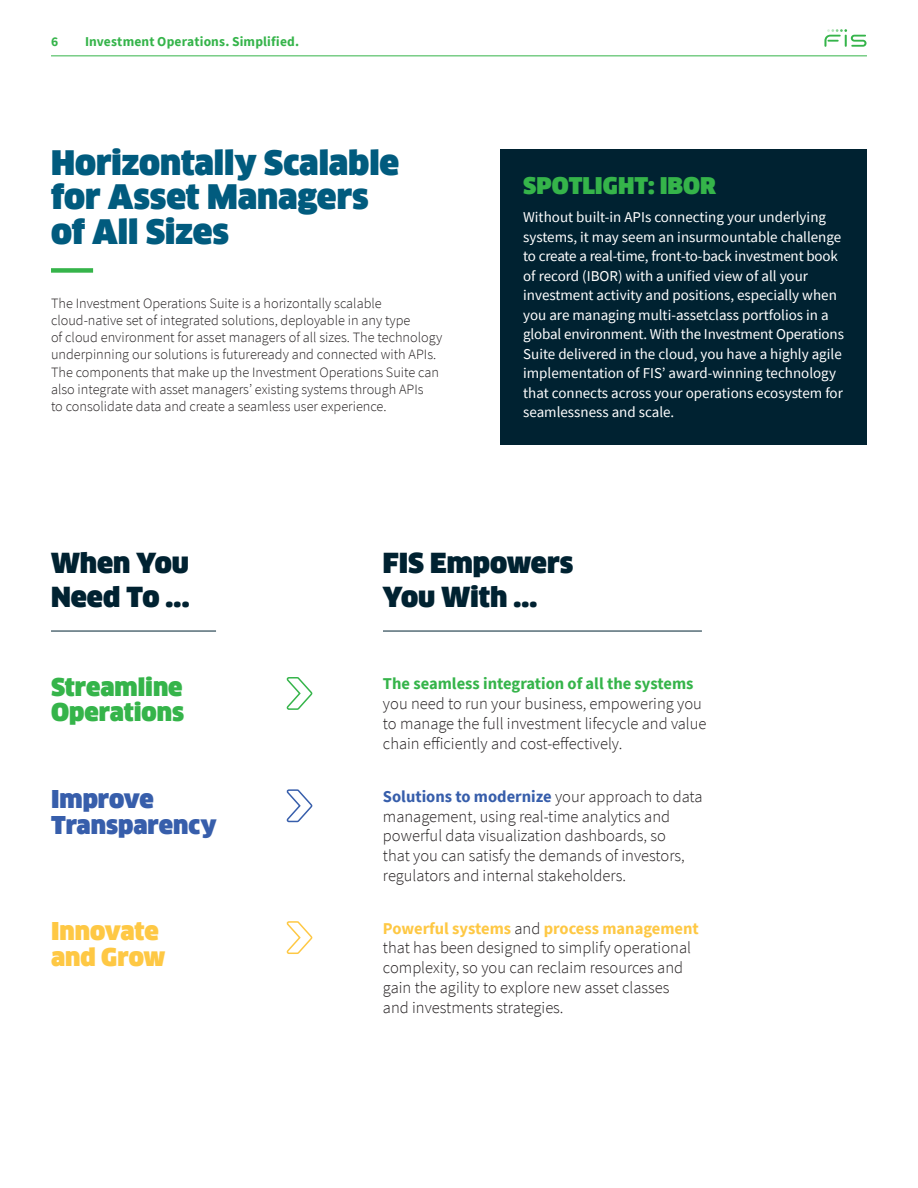
<style>
.page{position:relative;width:918px;height:1188px;background:#fff}
.page>*{position:absolute;margin:0;border:0;box-sizing:border-box;transform-origin:0 0}
.B_HEAD{font:900 33px/34.5px "Clan Offc Pro";letter-spacing:-.005em;color:#015b7e}
.B_HEAD-2{font:900 27px/34.5px "Clan Offc Pro";color:#002231}
.A_HEAD{font:900 24px/25.5px "Clan Offc Pro";letter-spacing:-.005em;color:#35b44a}
.A_HEAD-2{font:900 24px/25.5px "Clan Offc Pro";color:#375eab}
.A_HEAD-3{font:900 24px/25.5px "Clan Offc Pro";letter-spacing:-.005em;color:#fec844}
.BODY{font:900 22.5px "Clan Offc Pro";color:#35b44a}
.BODY-2{font:300 16.5px/19.8px "Source Sans Pro";color:#231f20}
.BODY-3{font:15px/19.5px "Source Sans Pro";color:#fff}
.BODY-4{font:300 14.25px/17.2px "Source Sans Pro";color:#231f20}
.t1{font:700 13.5px "Source Sans Pro";letter-spacing:.01em;color:#35b44a}
.s1{font-weight:700;color:#35b44a}
.s2{font-weight:700;color:#375eab}
.s3{font-weight:700;color:#fec844}
</style>
<div class="page">
<hr style="left:51px;top:55px;width:816px;height:1px;background:#35b44a">
<svg style="left:824px;top:29px;width:43px;height:18px"></svg>
<div style="left:51px;top:268px;width:42px;height:5px;background:#35b44a"></div>
<div style="left:500px;top:149px;width:367px;height:296px;background:#002231"></div>
<hr style="left:51px;top:631px;width:165px;height:1px;background:#002432">
<hr style="left:383px;top:631px;width:319px;height:1px;background:#002432">
<svg style="left:286px;top:677px;width:27px;height:33px"></svg>
<svg style="left:286px;top:789px;width:27px;height:34px"></svg>
<svg style="left:286px;top:921px;width:27px;height:33px"></svg>
<hr style="left:917px;top:0;width:1px;height:1188px;background:#005569">
<p class="t1" style="left:51px;top:33px;width:9px">6</p>
<p class="t1" style="left:85px;top:33px;width:216px">Investment Operations. Simplified.</p>
<p class="B_HEAD" style="left:51px;top:146px;width:350px">Horizontally Scalable for Asset Managers of All Sizes</p>
<p class="BODY-4" style="left:51px;top:294px;width:393px">The Investment Operations Suite is a horizontally scalable cloud-native set of integrated solutions, deployable in any type<br>of cloud environment for asset managers of all sizes. The technology underpinning our solutions is futureready and connected with APIs.<br>The components that make up the Investment Operations Suite can also integrate with asset managers’ existing systems through APIs<br>to consolidate data and create a seamless user experience.</p>
<p class="BODY" style="left:523px;top:172px;width:194px">SPOTLIGHT: IBOR</p>
<p class="BODY-3" style="left:523px;top:207px;width:322px">Without built-in APIs connecting your underlying systems, it may seem an insurmountable challenge to create a real-time, front-to-back investment book of record (IBOR) with a unified view of all your investment activity and positions, especially when you are managing multi-assetclass portfolios in a global environment. With the Investment Operations Suite delivered in the cloud, you have a highly agile implementation of FIS’ award-winning technology that connects across your operations ecosystem for seamlessness and scale.</p>
<p class="B_HEAD-2" style="left:51px;top:545px;width:140px">When You<br>Need To ...</p>
<p class="A_HEAD" style="left:51px;top:674px;width:135px">Streamline<br>Operations</p>
<p class="A_HEAD-2" style="left:51px;top:787px;width:167px">Improve<br>Transparency</p>
<p class="A_HEAD-3" style="left:51px;top:919px;width:116px">Innovate and Grow</p>
<p class="B_HEAD-2" style="left:383px;top:545px;width:192px">FIS Empowers<br>You With ...</p>
<p class="BODY-2" style="left:383px;top:674px;width:325px"><span class="s1">The seamless integration of all the systems </span>you need to run your business, empowering you to manage the full investment lifecycle and value chain efficiently and cost-effectively.</p>
<p class="BODY-2" style="left:383px;top:786px;width:321px"><span class="s2">Solutions to modernize</span> your approach to data management, using real-time analytics and powerful data visualization dashboards, so<br>that you can satisfy the demands of investors, regulators and internal stakeholders.</p>
<p class="BODY-2" style="left:383px;top:918px;width:317px"><span class="s3">Powerful systems</span> and <span class="s3">process management </span>that has been designed to simplify operational complexity, so you can reclaim resources and gain the agility to explore new asset classes and investments strategies.</p>
</div>
